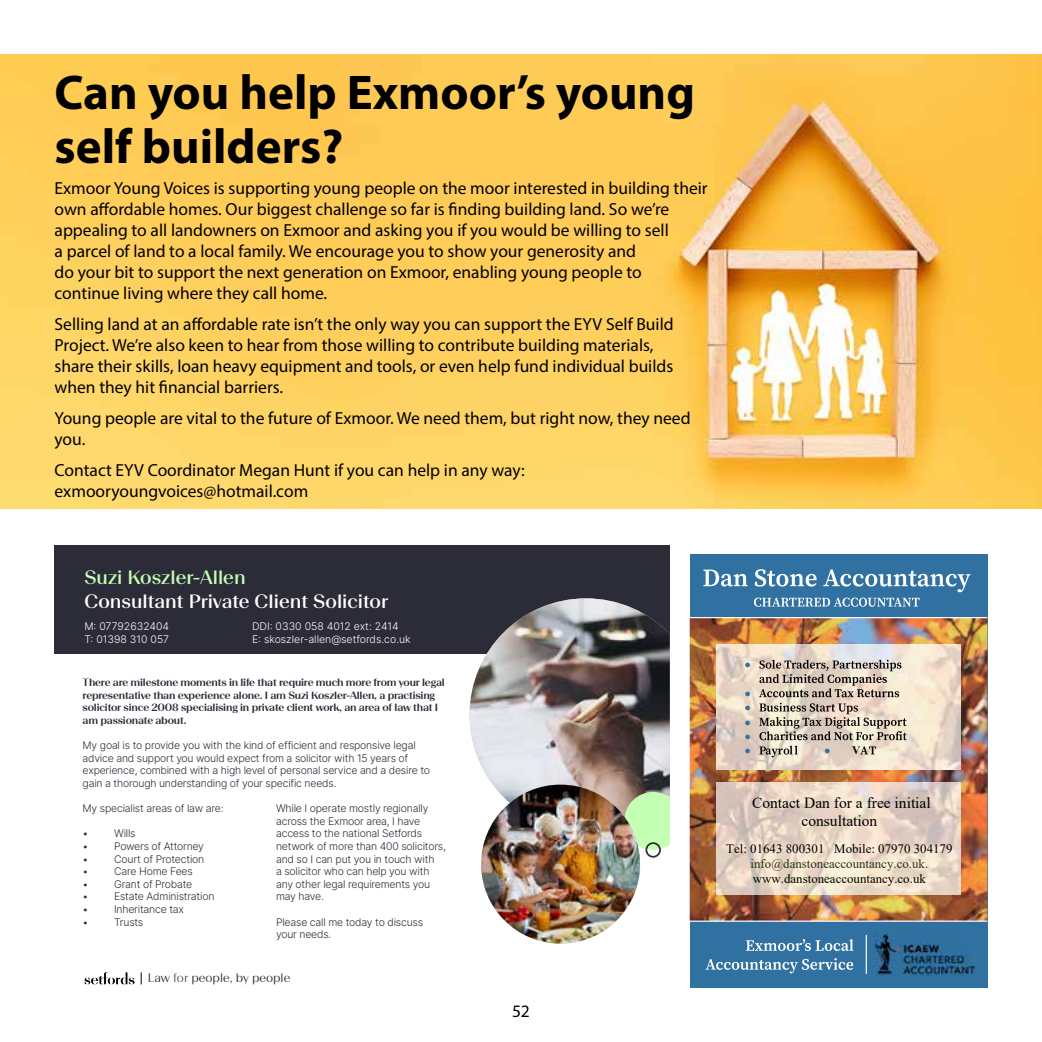
<style>
.page{position:relative;width:1042px;height:1042px;background:#fff}
.page>*{position:absolute;margin:0;border:0;box-sizing:border-box;transform-origin:0 0}
.t1{font:700 49px/54.2px "Myriad Pro";color:#000}
.t2{font:19.25px "Beausite Slick";color:#fff}
.t3{font:19.25px "Beausite Slick";color:#c5ffb3}
.t4{font:17.5px/21px "Myriad Pro";color:#000}
.t5{font:15.58px/17.8px "Times New Roman";color:#000;text-align:center}
.t6{font:12.95px "Times New Roman";color:#000}
.t7{font:12.95px "Times New Roman";color:#29331a}
.t8{font:300 12.25px "Beausite Slick";color:#2c2c39}
.t9{font:10.67px/14.3px "Arial";color:#3171a1;text-align:justify}
.t10{font:300 10.5px/12.6px "Inter";letter-spacing:-.02em;color:#2c2c39}
.t11{font:500 10.5px/12.6px "Beausite Slick";letter-spacing:-.02em;color:#2c2c39}
.t12{font:300 10.5px/12.6px "Inter";color:#fff}
.s1{color:#53535f}
.s2{font-family:"Times New Roman";font-weight:700;font-size:11.38px;color:#000}
</style>
<div class="page">
<img style="left:0;top:55px;width:1042px;height:454px">
<div style="left:690px;top:554px;width:297px;height:433px;background:#3171a1"></div>
<img style="left:690px;top:618px;width:297px;height:302px">
<img style="left:717px;top:644px;width:243px;height:125px">
<svg style="left:759px;top:660px;width:142px;height:37px;background:#b6aa9e"></svg>
<svg style="left:759px;top:703px;width:148px;height:54px;background:#c4b9aa"></svg>
<img style="left:717px;top:782px;width:243px;height:112px">
<svg style="left:746px;top:939px;width:107px;height:12px"></svg>
<svg style="left:705px;top:958px;width:148px;height:15px"></svg>
<svg style="left:703px;top:569px;width:44px;height:17px"></svg>
<svg style="left:754px;top:569px;width:216px;height:38px"></svg>
<img style="left:873px;top:933px;width:101px;height:42px">
<hr style="left:690px;top:617px;width:297px;height:1px;background:#fff">
<hr style="left:690px;top:920px;width:297px;height:2px;background:#fff">
<hr style="left:865px;top:935px;width:2px;height:39px;background:#fff">
<div style="left:55px;top:545px;width:615px;height:109px;background:#2c2c39"></div>
<svg style="left:84px;top:972px;width:51px;height:13px"></svg>
<svg style="left:141px;top:972px;width:1px;height:12px"></svg>
<img style="left:469px;top:598px;width:201px;height:232px">
<svg style="left:624px;top:792px;width:46px;height:58px;background:#c2f3af"></svg>
<div style="left:645px;top:842px;width:16px;height:15px;border:2px solid #2c2c39;border-radius:50%"></div>
<img style="left:481px;top:784px;width:159px;height:159px;border-radius:79px">
<h1 class="t1" style="left:55px;top:66px;width:642px">Can you help Exmoor’s young self builders?</h1>
<p class="t4" style="left:55px;top:177px;width:654px">Exmoor Young Voices is supporting young people on the moor interested in building their own affordable homes. Our biggest challenge so far is finding building land. So we’re appealing to all landowners on Exmoor and asking you if you would be willing to sell<br>a parcel of land to a local family. We encourage you to show your generosity and<br>do your bit to support the next generation on Exmoor, enabling young people to continue living where they call home.</p>
<p class="t4" style="left:55px;top:313px;width:621px">Selling land at an affordable rate isn’t the only way you can support the EYV Self Build Project. We’re also keen to hear from those willing to contribute building materials, share their skills, loan heavy equipment and tools, or even help fund individual builds when they hit financial barriers.</p>
<p class="t4" style="left:55px;top:407px;width:637px">Young people are vital to the future of Exmoor. We need them, but right now, they need you.</p>
<p class="t4" style="left:55px;top:459px;width:472px">Contact EYV Coordinator Megan Hunt if you can help in any way: exmooryoungvoices@hotmail.com</p>
<p class="t3" style="left:84px;top:565px;width:163px">Suzi Koszler-Allen</p>
<p class="t2" style="left:84px;top:588px;width:305px">Consultant Private Client Solicitor</p>
<p class="t12" style="left:84px;top:620px;width:86px">M: 07792632404<br>T: 01398 310 057</p>
<p class="t12" style="left:252px;top:620px;width:160px">DDI: 0330 058 4012 ext: 2414<br>E: skoszler-allen@setfords.co.uk</p>
<p class="t11" style="left:83px;top:675px;width:364px">There are milestone moments in life that require much more from your legal representative than experience alone. I am Suzi Koszler-Allen, a practising solicitor since 2008 specialising in private client work, an area of law that I am passionate about.</p>
<p class="t10" style="left:83px;top:739px;width:349px">My goal is to provide you with the kind of efficient and responsive legal advice and support you would expect from a solicitor with 15 years of experience, combined with a high level of personal service and a desire to gain a thorough understanding of your specific needs.</p>
<p class="t10" style="left:83px;top:802px;width:142px">My specialist areas of law are:</p>
<p class="t10" style="left:83px;top:827px;width:7px">•</p>
<p class="t10" style="left:114px;top:827px;width:23px">Wills</p>
<p class="t10" style="left:83px;top:839px;width:7px">•</p>
<p class="t10" style="left:114px;top:839px;width:91px">Powers of Attorney</p>
<p class="t10" style="left:83px;top:852px;width:7px">•</p>
<p class="t10" style="left:114px;top:852px;width:92px">Court of Protection</p>
<p class="t10" style="left:83px;top:865px;width:7px">•</p>
<p class="t10" style="left:114px;top:865px;width:80px">Care Home Fees</p>
<p class="t10" style="left:83px;top:877px;width:7px">•</p>
<p class="t10" style="left:114px;top:877px;width:80px">Grant of Probate</p>
<p class="t10" style="left:83px;top:890px;width:7px">•</p>
<p class="t10" style="left:114px;top:890px;width:102px">Estate Administration</p>
<p class="t10" style="left:83px;top:902px;width:7px">•</p>
<p class="t10" style="left:114px;top:902px;width:71px">Inheritance tax</p>
<p class="t10" style="left:83px;top:915px;width:7px">•</p>
<p class="t10" style="left:114px;top:915px;width:31px">Trusts</p>
<p class="t10" style="left:276px;top:802px;width:171px">While I operate mostly regionally across the Exmoor area, I have access to the national Setfords network of more than 400 solicitors, and so I can put you in touch with<br>a solicitor who can help you with any other legal requirements you may have.</p>
<p class="t10" style="left:276px;top:915px;width:149px">Please call me today to discuss your needs.</p>
<p class="t8" style="left:148px;top:969px;width:144px">Law <span class="s1">for</span> people, by people</p>
<p class="t4" style="left:512px;top:1000px;width:19px">52</p>
<p class="t9" style="left:744px;top:657px;width:8px">●</p>
<p class="t9" style="left:744px;top:686px;width:8px">● ● ● ● ●</p>
<p class="t9" style="left:824px;top:743px;width:38px">● <span class="s2">V</span></p>
<p class="t5" style="left:752px;top:793px;width:180px">Contact Dan for a free initial consultation</p>
<p class="t6" style="left:726px;top:840px;width:228px">Tel: 01643 800301 Mobile: 07970 304179</p>
<p class="t7" style="left:750px;top:855px;width:179px">info@danstoneaccountancy.co.uk.</p>
<p class="t6" style="left:753px;top:869px;width:174px">www.danstoneaccountancy.co.uk</p>
</div>
